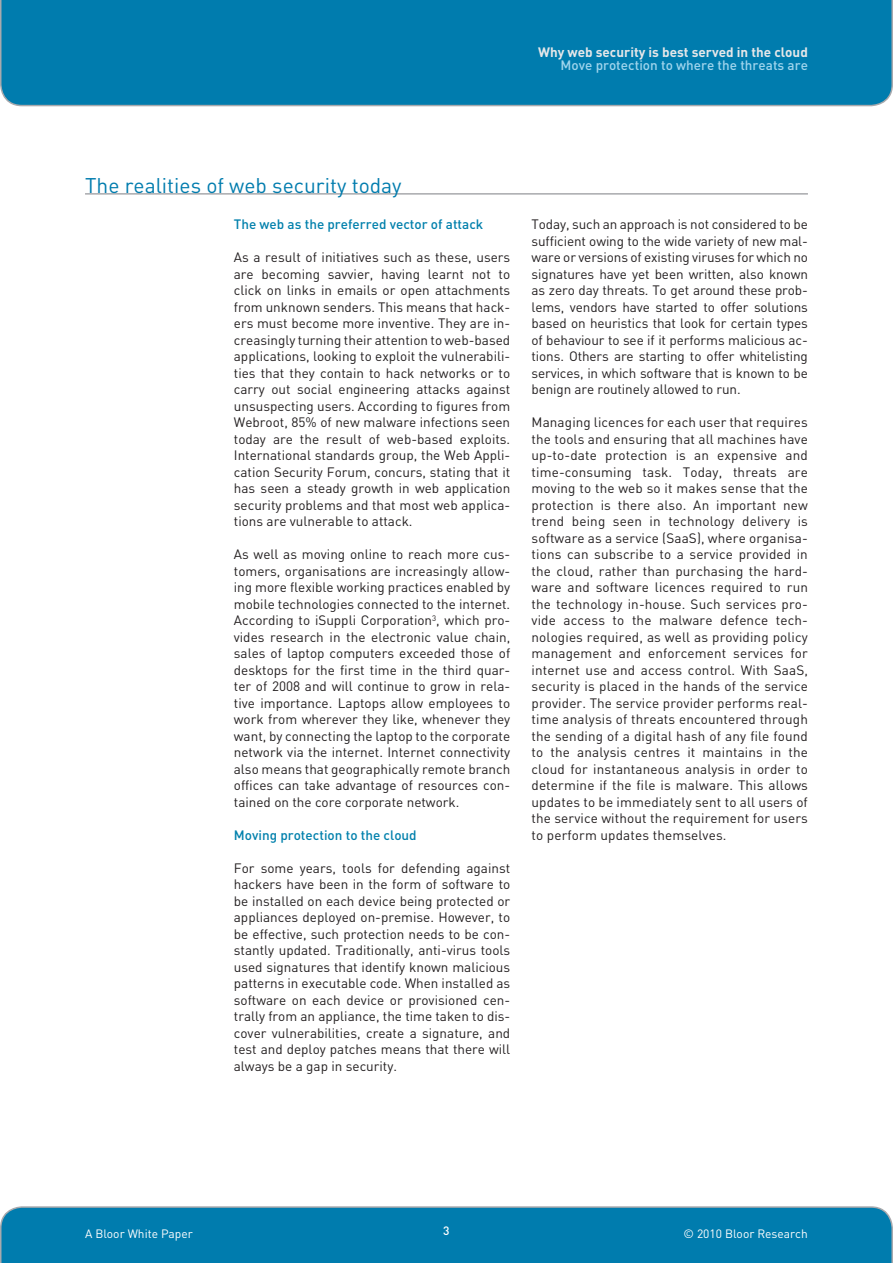
<style>
.page{position:relative;width:893px;height:1263px;background:#fff}
.page>*{position:absolute;margin:0;border:0;box-sizing:border-box;transform-origin:0 0}
.t1{font:21px "DIN";color:#007cae}
.Body_copy{font:13.5px/16.5px "DIN";color:#231f20;text-align:justify}
.Header_-_Level_2{font:500 13.5px "DIN";color:#0080ac}
.t2{font:700 13.5px "DIN";color:#e6e7e9}
.t3{font:500 13.5px "DIN";color:#a0d5ed}
.t4{font:12px "DIN";color:#fff}
.t5{font:500 12px "DIN";color:#fff}
</style>
<div class="page">
<div style="left:0;top:1206px;width:893px;height:57px;background:#007cae"></div>
<div style="left:0;top:0;width:893px;height:106px;background:#007cae"></div>
<hr style="left:85px;top:193px;width:723px;height:2px;background:#a8a9ad">
<p class="t2" style="left:538px;top:45px;width:271px">Why web security is best served in the cloud</p>
<p class="t3" style="left:561px;top:57px;width:249px">Move protection to where the threats are</p>
<h1 class="t1" style="left:85px;top:173px;width:318px">The realities of web security today</h1>
<p class="Header_-_Level_2" style="left:234px;top:216px;width:251px">The web as the preferred vector of attack</p>
<p class="Body_copy" style="left:234px;top:249px;width:278px">As a result of initiatives such as these, users are becoming savvier, having learnt not to click on links in emails or open attachments from unknown senders. This means that hack&shy;ers must become more inventive. They are in&shy;creasingly turning their attention to web-based applications, looking to exploit the vulnerabili&shy;ties that they contain to hack networks or to carry out social engineering attacks against unsuspecting users. According to figures from Webroot, 85% of new malware infections seen today are the result of web-based exploits.<br>International standards group, the Web Appli&shy;cation Security Forum, concurs, stating that it has seen a steady growth in web application security problems and that most web applica&shy;tions are vulnerable to attack.</p>
<p class="Body_copy" style="left:234px;top:546px;width:278px">As well as moving online to reach more cus&shy;tomers, organisations are increasingly allow&shy;ing more flexible working practices enabled by mobile technologies connected to the internet.<br>According to iSuppli Corporation<sup>3</sup>, which pro&shy;vides research in the electronic value chain, sales of laptop computers exceeded those of desktops for the first time in the third quar&shy;ter of 2008 and will continue to grow in rela&shy;tive importance. Laptops allow employees to work from wherever they like, whenever they want, by connecting the laptop to the corporate network via the internet. Internet connectivity also means that geographically remote branch offices can take advantage of resources con&shy;tained on the core corporate network.</p>
<p class="Header_-_Level_2" style="left:234px;top:827px;width:184px">Moving protection to the cloud</p>
<p class="Body_copy" style="left:234px;top:860px;width:278px">For some years, tools for defending against hackers have been in the form of software to be installed on each device being protected or appliances deployed on-premise. However, to be effective, such protection needs to be con&shy;stantly updated. Traditionally, anti-virus tools used signatures that identify known malicious patterns in executable code. When installed as software on each device or provisioned cen&shy;trally from an appliance, the time taken to dis&shy;cover vulnerabilities, create a signature, and test and deploy patches means that there will always be a gap in security.</p>
<p class="Body_copy" style="left:531px;top:216px;width:278px">Today, such an approach is not considered to be sufficient owing to the wide variety of new mal&shy;ware or versions of existing viruses for which no signatures have yet been written, also known as zero day threats. To get around these prob&shy;lems, vendors have started to offer solutions based on heuristics that look for certain types of behaviour to see if it performs malicious ac&shy;tions. Others are starting to offer whitelisting services, in which software that is known to be benign are routinely allowed to run.</p>
<p class="Body_copy" style="left:531px;top:414px;width:278px">Managing licences for each user that requires the tools and ensuring that all machines have up-to-date protection is an expensive and time-consuming task. Today, threats are moving to the web so it makes sense that the protection is there also. An important new trend being seen in technology delivery is software as a service (SaaS), where organisa&shy;tions can subscribe to a service provided in the cloud, rather than purchasing the hard&shy;ware and software licences required to run the technology in-house. Such services pro&shy;vide access to the malware defence tech&shy;nologies required, as well as providing policy management and enforcement services for internet use and access control. With SaaS, security is placed in the hands of the service provider. The service provider performs real&shy;time analysis of threats encountered through the sending of a digital hash of any file found to the analysis centres it maintains in the cloud for instantaneous analysis in order to determine if the file is malware. This allows updates to be immediately sent to all users of the service without the requirement for users to perform updates themselves.</p>
<p class="t4" style="left:85px;top:1226px;width:109px">A Bloor White Paper</p>
<p class="t5" style="left:443px;top:1224px;width:8px">3</p>
<p class="t4" style="left:683px;top:1226px;width:126px">© 2010 Bloor Research</p>
</div>
